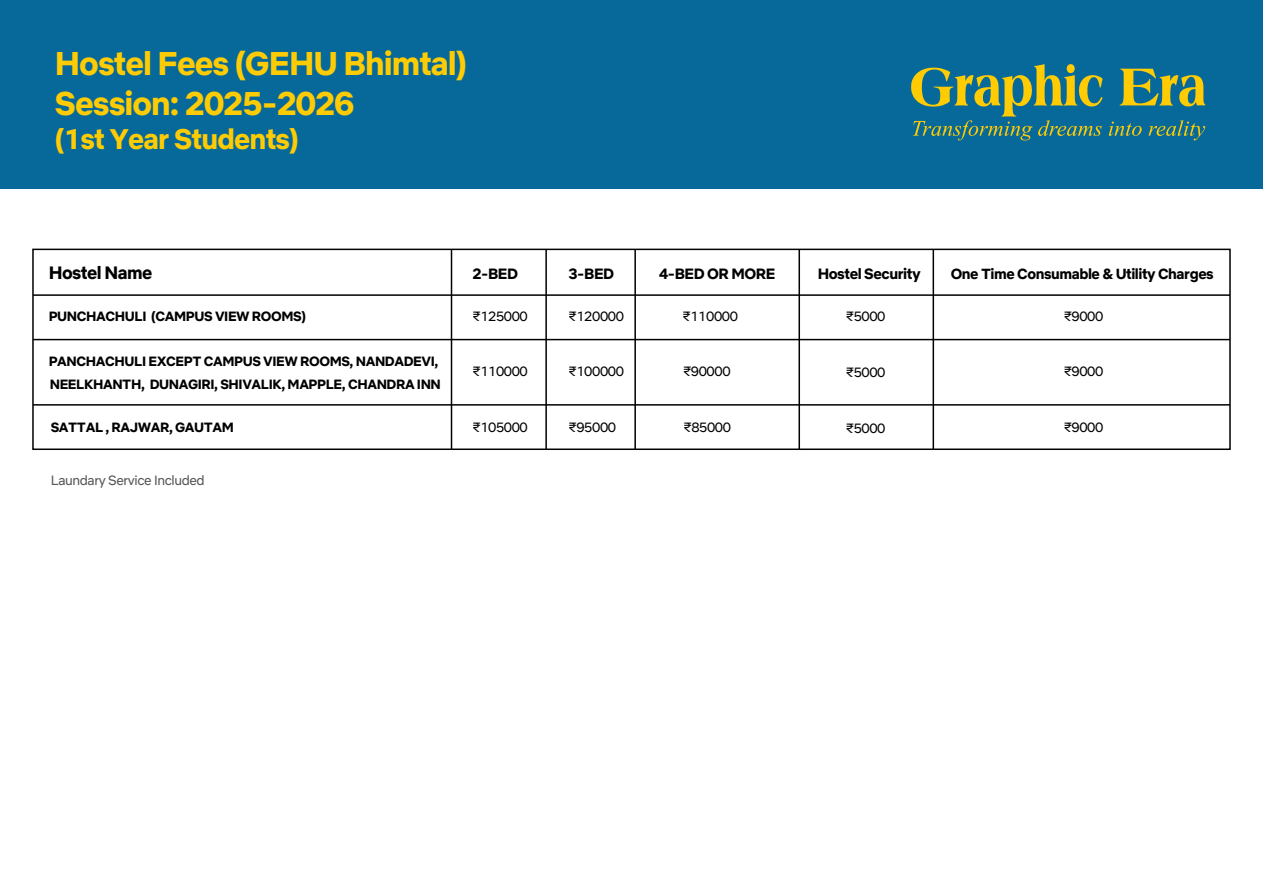
<style>
.page{position:relative;width:1263px;height:893px;background:#fff}
.page>*{position:absolute;margin:0;border:0;box-sizing:border-box;transform-origin:0 0}
.t1{font:700 33px/39.6px "Graphic Era Sans";letter-spacing:-.03em;color:#ffcc04}
.t2{font:700 28.5px "Graphic Era Sans";letter-spacing:-.03em;color:#ffcc04}
.t3{font:700 18px "Graphic Era Sans";letter-spacing:-.03em;color:#010101}
.t4{font:700 15px "Graphic Era Sans";letter-spacing:-.03em;color:#010101}
.t5{font:700 14.7px "Graphic Era Sans";letter-spacing:-.03em;color:#010101}
.t6{font:700 13.5px/23.1px "Graphic Era Sans";letter-spacing:-.03em;color:#010101}
.t7{font:13.5px "Graphic Era Sans";letter-spacing:-.03em;color:#010101}
.t8{font:13.5px "Graphic Era Sans";letter-spacing:-.03em;color:#575858}
</style>
<div class="page">
<div style="left:0;top:0;width:1263px;height:189px;background:#07699a"></div>
<div style="left:32px;top:249px;width:1199px;height:201px;border:2px solid #010101"></div>
<hr style="left:451px;top:249px;width:1px;height:200px;background:#010101">
<hr style="left:545px;top:249px;width:2px;height:200px;background:#010101">
<hr style="left:634px;top:249px;width:2px;height:200px;background:#010101">
<hr style="left:798px;top:249px;width:2px;height:200px;background:#010101">
<hr style="left:932px;top:249px;width:2px;height:200px;background:#010101">
<hr style="left:33px;top:294px;width:1197px;height:2px;background:#010101">
<hr style="left:33px;top:339px;width:1197px;height:1px;background:#010101">
<hr style="left:33px;top:404px;width:1197px;height:2px;background:#010101">
<svg style="left:1119px;top:68px;width:86px;height:39px"></svg>
<svg style="left:1109px;top:122px;width:33px;height:14px"></svg>
<svg style="left:1148px;top:120px;width:57px;height:20px"></svg>
<svg style="left:911px;top:64px;width:192px;height:77px"></svg>
<h1 class="t1" style="left:55px;top:44px;width:414px">Hostel Fees (GEHU Bhimtal)<br>Session: 2025-2026</h1>
<h2 class="t2" style="left:55px;top:122px;width:246px">(1st Year Students)</h2>
<h3 class="t3" style="left:49px;top:262px;width:105px">Hostel Name</h3>
<p class="t6" style="left:49px;top:305px;width:259px">PUNCHACHULI (CAMPUS VIEW ROOMS)</p>
<p class="t6" style="left:49px;top:350px;width:394px">PANCHACHULI EXCEPT CAMPUS VIEW ROOMS, NANDADEVI,<br>NEELKHANTH, DUNAGIRI, SHIVALIK, MAPPLE, CHANDRA INN</p>
<p class="t6" style="left:51px;top:416px;width:185px">SATTAL , RAJWAR, GAUTAM</p>
<p class="t8" style="left:51px;top:473px;width:155px">Laundary Service Included</p>
<p class="t4" style="left:472px;top:265px;width:47px">2-BED</p>
<p class="t4" style="left:569px;top:265px;width:47px">3-BED</p>
<p class="t4" style="left:659px;top:265px;width:118px">4-BED OR MORE</p>
<p class="t7" style="left:472px;top:309px;width:57px">₹125000</p>
<p class="t7" style="left:569px;top:309px;width:57px">₹120000</p>
<p class="t7" style="left:683px;top:309px;width:57px">₹110000</p>
<p class="t7" style="left:472px;top:363px;width:57px">₹110000</p>
<p class="t7" style="left:569px;top:364px;width:57px">₹100000</p>
<p class="t7" style="left:472px;top:420px;width:57px">₹105000</p>
<p class="t7" style="left:569px;top:420px;width:49px">₹95000</p>
<p class="t7" style="left:683px;top:364px;width:49px">₹90000</p>
<p class="t7" style="left:683px;top:420px;width:49px">₹85000</p>
<p class="t4" style="left:818px;top:265px;width:105px">Hostel Security</p>
<p class="t5" style="left:951px;top:265px;width:264px">One Time Consumable &amp; Utility Charges</p>
<p class="t7" style="left:846px;top:309px;width:41px">₹5000</p>
<p class="t7" style="left:1064px;top:308px;width:41px">₹9000</p>
<p class="t7" style="left:846px;top:364px;width:41px">₹5000</p>
<p class="t7" style="left:1064px;top:364px;width:41px">₹9000</p>
<p class="t7" style="left:846px;top:420px;width:41px">₹5000</p>
<p class="t7" style="left:1064px;top:420px;width:41px">₹9000</p>
</div>
